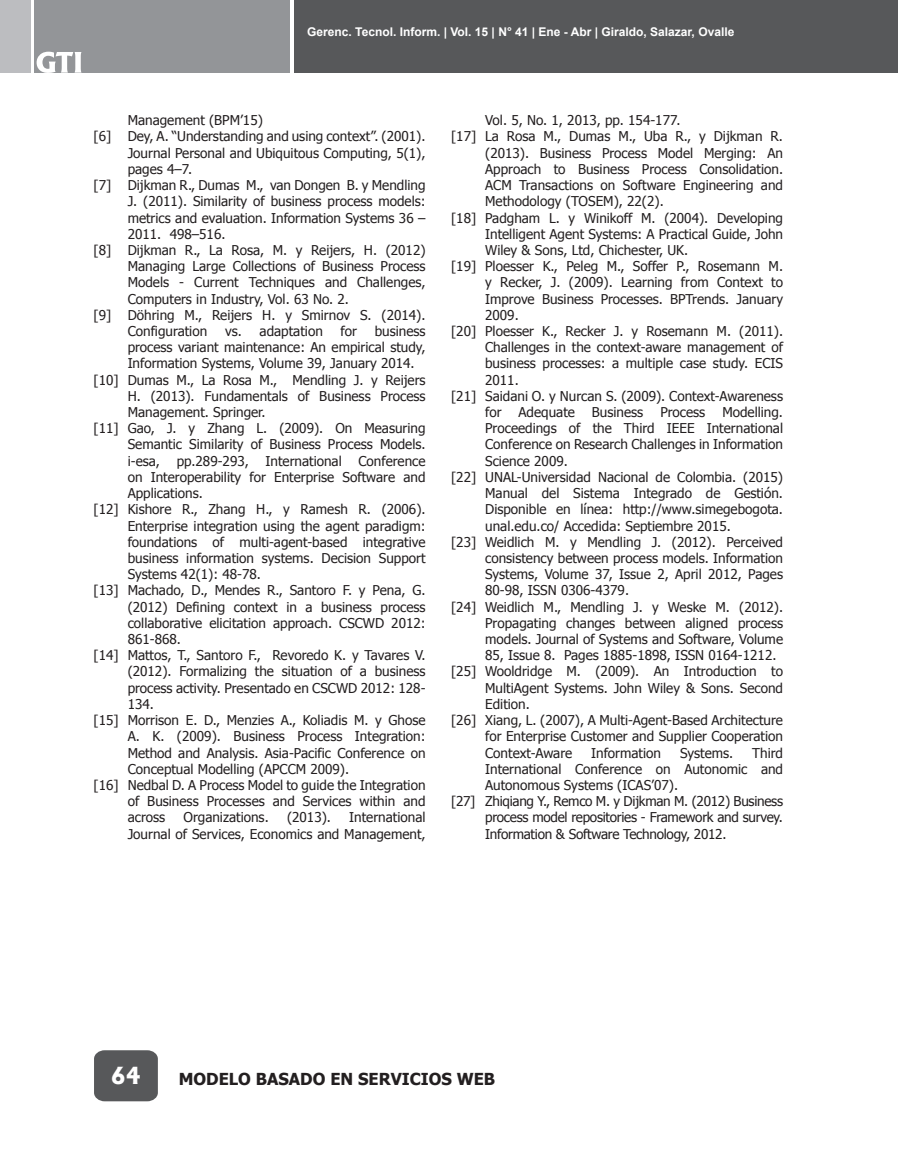
<style>
.page{position:relative;width:898px;height:1166px;background:#fff}
.page>*{position:absolute;margin:0;border:0;box-sizing:border-box;transform-origin:0 0}
.t1{font:800 22.5px "Albertus";color:#fff}
.t2{font:700 16.5px "Tahoma";color:#231f20}
.t3{font:13.5px/16.2px "Tahoma";color:#231f20;text-align:right}
.t4{font:13.5px "Tahoma";letter-spacing:-.02em;color:#231f20}
.t5{font:700 12px "Arial";color:#fff}
</style>
<div class="page">
<div style="left:889px;top:0;width:8px;height:73px;background:#57585a"></div>
<div style="left:293px;top:0;width:596px;height:73px;background:#57585a"></div>
<div style="left:34px;top:0;width:255px;height:73px;background:#939598"></div>
<div style="left:0;top:0;width:30px;height:73px;background:#bcbdc0"></div>
<div style="left:94px;top:1050px;width:64px;height:50px;background:#57585a"></div>
<svg style="left:37px;top:52px;width:44px;height:21px"></svg>
<p class="t5" style="left:307px;top:24px;width:428px">Gerenc. Tecnol. Inform. | Vol. 15 | N° 41 | Ene - Abr | Giraldo, Salazar, Ovalle</p>
<p class="t3" style="left:128px;top:112px;width:137px">Management (BPM’15)</p>
<p class="t3" style="left:94px;top:128px;width:333px">[6] Dey, A. “Understanding and using context”. (2001).</p>
<p class="t3" style="left:128px;top:144px;width:299px">Journal Personal and Ubiquitous Computing, 5(1),</p>
<p class="t3" style="left:128px;top:160px;width:66px">pages 4–7.</p>
<p class="t3" style="left:94px;top:176px;width:333px">[7] Dijkman R., Dumas M., van Dongen B. y Mendling</p>
<p class="t3" style="left:128px;top:193px;width:299px">J. (2011). Similarity of business process models:</p>
<p class="t3" style="left:128px;top:209px;width:299px">metrics and evaluation. Information Systems 36 –</p>
<p class="t3" style="left:128px;top:225px;width:99px">2011. 498–516.</p>
<p class="t3" style="left:94px;top:241px;width:333px">[8] Dijkman R., La Rosa, M. y Reijers, H. (2012)</p>
<p class="t3" style="left:128px;top:257px;width:299px">Managing Large Collections of Business Process</p>
<p class="t3" style="left:128px;top:274px;width:299px">Models - Current Techniques and Challenges,</p>
<p class="t3" style="left:128px;top:290px;width:223px">Computers in Industry, Vol. 63 No. 2.</p>
<p class="t3" style="left:94px;top:306px;width:333px">[9] Döhring M., Reijers H. y Smirnov S. (2014).</p>
<p class="t3" style="left:128px;top:322px;width:81px">Configuration</p>
<p class="t3" style="left:225px;top:322px;width:99px">vs. adaptation</p>
<p class="t3" style="left:340px;top:322px;width:18px">for</p>
<p class="t3" style="left:374px;top:322px;width:52px">business</p>
<p class="t3" style="left:128px;top:338px;width:299px">process variant maintenance: An empirical study,</p>
<p class="t3" style="left:128px;top:355px;width:288px">Information Systems, Volume 39, January 2014.</p>
<p class="t3" style="left:94px;top:371px;width:333px">[10] Dumas M., La Rosa M., Mendling J. y Reijers</p>
<p class="t3" style="left:128px;top:387px;width:299px">H. (2013). Fundamentals of Business Process</p>
<p class="t3" style="left:128px;top:403px;width:139px">Management. Springer.</p>
<p class="t3" style="left:94px;top:419px;width:333px">[11] Gao, J. y Zhang L. (2009). On Measuring</p>
<p class="t3" style="left:128px;top:436px;width:299px">Semantic Similarity of Business Process Models.</p>
<p class="t3" style="left:128px;top:452px;width:299px">i-esa, pp.289-293, International Conference</p>
<p class="t3" style="left:128px;top:468px;width:299px">on Interoperability for Enterprise Software and</p>
<p class="t3" style="left:128px;top:484px;width:77px">Applications.</p>
<p class="t3" style="left:94px;top:500px;width:333px">[12] Kishore R., Zhang H., y Ramesh R. (2006).</p>
<p class="t3" style="left:128px;top:517px;width:299px">Enterprise integration using the agent paradigm:</p>
<p class="t3" style="left:128px;top:533px;width:299px">foundations of multi-agent-based integrative</p>
<p class="t3" style="left:128px;top:549px;width:299px">business information systems. Decision Support</p>
<p class="t3" style="left:128px;top:565px;width:135px">Systems 42(1): 48-78.</p>
<p class="t3" style="left:94px;top:581px;width:333px">[13] Machado, D., Mendes R., Santoro F. y Pena, G.</p>
<p class="t3" style="left:128px;top:598px;width:299px">(2012) Defining context in a business process</p>
<p class="t3" style="left:128px;top:614px;width:299px">collaborative elicitation approach. CSCWD 2012:</p>
<p class="t3" style="left:128px;top:630px;width:55px">861-868.</p>
<p class="t3" style="left:94px;top:646px;width:333px">[14] Mattos, T., Santoro F., Revoredo K. y Tavares V.</p>
<p class="t3" style="left:128px;top:662px;width:299px">(2012). Formalizing the situation of a business</p>
<p class="t3" style="left:128px;top:679px;width:299px">process activity. Presentado en CSCWD 2012: 128-</p>
<p class="t3" style="left:128px;top:695px;width:28px">134.</p>
<p class="t3" style="left:94px;top:711px;width:333px">[15] Morrison E. D., Menzies A., Koliadis M. y Ghose</p>
<p class="t3" style="left:128px;top:727px;width:299px">A. K. (2009). Business Process Integration:</p>
<p class="t3" style="left:128px;top:743px;width:299px">Method and Analysis. Asia-Pacific Conference on</p>
<p class="t3" style="left:128px;top:760px;width:223px">Conceptual Modelling (APCCM 2009).</p>
<p class="t3" style="left:94px;top:776px;width:333px">[16] Nedbal D. A Process Model to guide the Integration</p>
<p class="t3" style="left:128px;top:792px;width:299px">of Business Processes and Services within and</p>
<p class="t3" style="left:128px;top:808px;width:39px">across</p>
<p class="t3" style="left:183px;top:808px;width:87px">Organizations.</p>
<p class="t3" style="left:287px;top:808px;width:45px">(2013).</p>
<p class="t3" style="left:128px;top:808px;width:299px">International<br>Journal of Services, Economics and Management,</p>
<p class="t3" style="left:485px;top:112px;width:197px">Vol. 5, No. 1, 2013, pp. 154-177.</p>
<p class="t3" style="left:451px;top:128px;width:333px">[17] La Rosa M., Dumas M., Uba R., y Dijkman R.</p>
<p class="t3" style="left:485px;top:144px;width:299px">(2013). Business Process Model Merging: An</p>
<p class="t3" style="left:485px;top:160px;width:299px">Approach to Business Process Consolidation.</p>
<p class="t3" style="left:485px;top:176px;width:299px">ACM Transactions on Software Engineering and</p>
<p class="t3" style="left:485px;top:193px;width:180px">Methodology (TOSEM), 22(2).</p>
<p class="t3" style="left:451px;top:209px;width:333px">[18] Padgham L. y Winikoff M. (2004). Developing</p>
<p class="t3" style="left:485px;top:225px;width:299px">Intelligent Agent Systems: A Practical Guide, John</p>
<p class="t3" style="left:485px;top:241px;width:204px">Wiley &amp; Sons, Ltd, Chichester, UK.</p>
<p class="t3" style="left:451px;top:257px;width:333px">[19] Ploesser K., Peleg M., Soffer P., Rosemann M.</p>
<p class="t3" style="left:485px;top:274px;width:299px">y Recker, J. (2009). Learning from Context to</p>
<p class="t3" style="left:485px;top:290px;width:299px">Improve Business Processes. BPTrends. January</p>
<p class="t3" style="left:485px;top:306px;width:35px">2009.</p>
<p class="t3" style="left:451px;top:322px;width:333px">[20] Ploesser K., Recker J. y Rosemann M. (2011).</p>
<p class="t3" style="left:485px;top:338px;width:299px">Challenges in the context-aware management of</p>
<p class="t3" style="left:485px;top:355px;width:299px">business processes: a multiple case study. ECIS</p>
<p class="t3" style="left:485px;top:371px;width:35px">2011.</p>
<p class="t3" style="left:451px;top:387px;width:333px">[21] Saidani O. y Nurcan S. (2009). Context-Awareness</p>
<p class="t3" style="left:485px;top:403px;width:18px">for</p>
<p class="t3" style="left:518px;top:403px;width:58px">Adequate</p>
<p class="t3" style="left:591px;top:403px;width:53px">Business</p>
<p class="t3" style="left:660px;top:403px;width:46px">Process</p>
<p class="t3" style="left:722px;top:403px;width:62px">Modelling.</p>
<p class="t3" style="left:485px;top:419px;width:299px">Proceedings of the Third IEEE International</p>
<p class="t3" style="left:485px;top:436px;width:299px">Conference on Research Challenges in Information</p>
<p class="t3" style="left:485px;top:452px;width:84px">Science 2009.</p>
<p class="t3" style="left:451px;top:468px;width:333px">[22] UNAL-Universidad Nacional de Colombia. (2015)</p>
<p class="t3" style="left:485px;top:484px;width:299px">Manual del Sistema Integrado de Gestión.</p>
<p class="t3" style="left:485px;top:500px;width:299px">Disponible en línea: http://www.simegebogota.</p>
<p class="t3" style="left:485px;top:517px;width:247px">unal.edu.co/ Accedida: Septiembre 2015.</p>
<p class="t3" style="left:451px;top:533px;width:333px">[23] Weidlich M. y Mendling J. (2012). Perceived</p>
<p class="t3" style="left:485px;top:549px;width:299px">consistency between process models. Information</p>
<p class="t3" style="left:485px;top:565px;width:299px">Systems, Volume 37, Issue 2, April 2012, Pages</p>
<p class="t3" style="left:485px;top:581px;width:145px">80-98, ISSN 0306-4379.</p>
<p class="t3" style="left:451px;top:598px;width:333px">[24] Weidlich M., Mendling J. y Weske M. (2012).</p>
<p class="t3" style="left:485px;top:614px;width:299px">Propagating changes between aligned process</p>
<p class="t3" style="left:485px;top:630px;width:299px">models. Journal of Systems and Software, Volume</p>
<p class="t3" style="left:485px;top:646px;width:293px">85, Issue 8. Pages 1885-1898, ISSN 0164-1212.</p>
<p class="t3" style="left:451px;top:662px;width:333px">[25] Wooldridge M. (2009). An Introduction to</p>
<p class="t3" style="left:485px;top:679px;width:299px">MultiAgent Systems. John Wiley &amp; Sons. Second</p>
<p class="t3" style="left:485px;top:695px;width:46px">Edition.</p>
<p class="t3" style="left:451px;top:711px;width:333px">[26] Xiang, L. (2007), A Multi-Agent-Based Architecture</p>
<p class="t3" style="left:485px;top:727px;width:299px">for Enterprise Customer and Supplier Cooperation</p>
<p class="t3" style="left:485px;top:743px;width:89px">Context-Aware</p>
<p class="t3" style="left:591px;top:743px;width:71px">Information</p>
<p class="t3" style="left:679px;top:743px;width:55px">Systems.</p>
<p class="t3" style="left:752px;top:743px;width:32px">Third</p>
<p class="t3" style="left:485px;top:760px;width:299px">International Conference on Autonomic and</p>
<p class="t3" style="left:485px;top:776px;width:194px">Autonomous Systems (ICAS’07).</p>
<p class="t4" style="left:451px;top:792px;width:333px">[27] Zhiqiang Y., Remco M. y Dijkman M. (2012) Business</p>
<p class="t4" style="left:485px;top:808px;width:299px">process model repositories - Framework and survey.</p>
<p class="t4" style="left:485px;top:824px;width:243px">Information &amp; Software Technology, 2012.</p>
<h1 class="t1" style="left:111px;top:1061px;width:31px">64</h1>
<p class="t2" style="left:179px;top:1067px;width:318px">MODELO BASADO EN SERVICIOS WEB</p>
</div>
